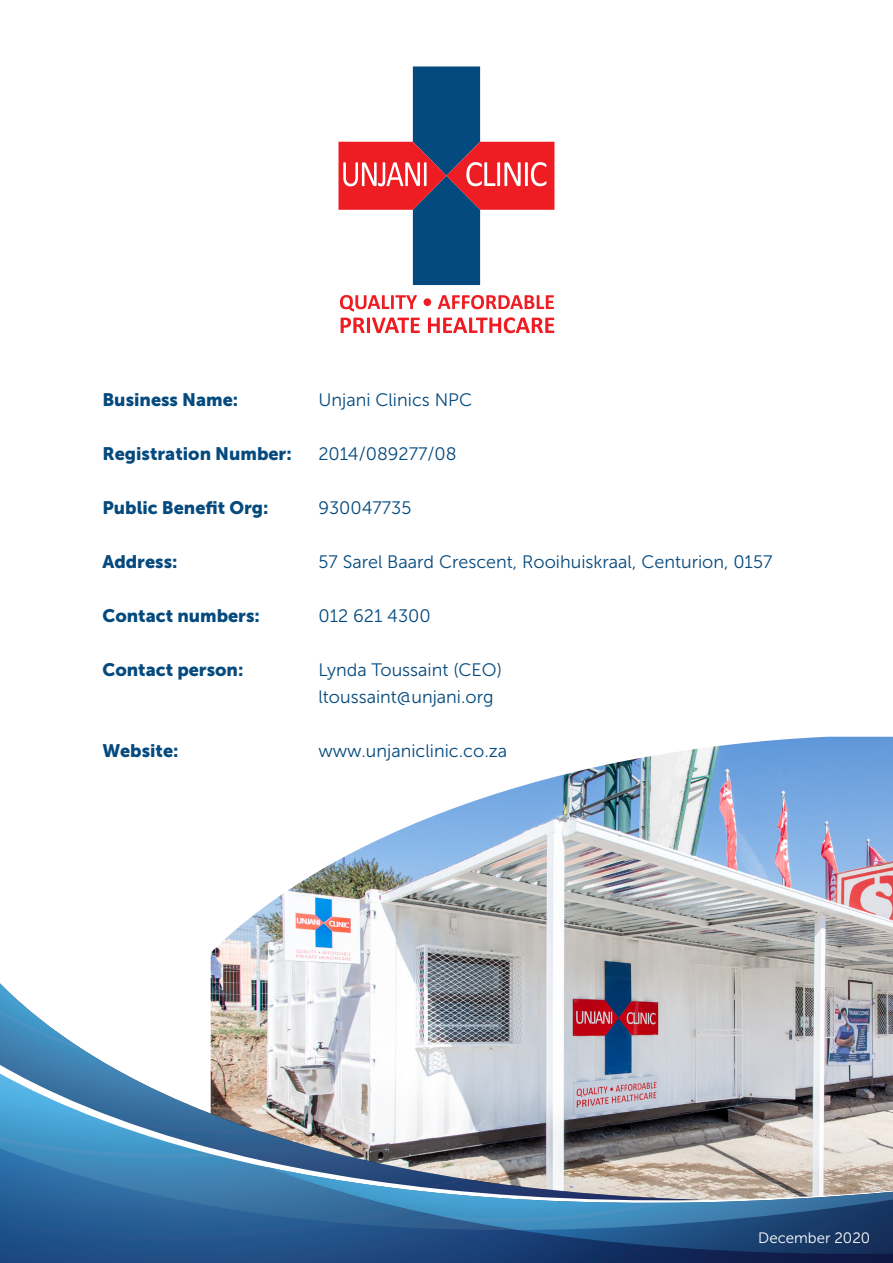
<style>
.page{position:relative;width:893px;height:1263px;background:#fff}
.page>*{position:absolute;margin:0;border:0;box-sizing:border-box;transform-origin:0 0}
.t1{font:18px/27px "Museo Sans 300";color:#054a7e}
.t2{font:18px "Museo Sans 900";color:#054a7e}
.t3{font:15px "Museo Sans 300";color:#fff}
</style>
<div class="page">
<img style="left:274px;top:737px;width:619px;height:286px">
<img style="left:210px;top:900px;width:488px;height:83px">
<img style="left:0;top:983px;width:698px;height:40px">
<img style="left:0;top:1023px;width:893px;height:50px">
<svg style="left:0;top:1073px;width:893px;height:20px"></svg>
<img style="left:0;top:1093px;width:893px;height:170px">
<svg style="left:338px;top:66px;width:216px;height:219px"></svg>
<svg style="left:340px;top:295px;width:77px;height:16px"></svg>
<svg style="left:424px;top:298px;width:7px;height:8px"></svg>
<svg style="left:438px;top:295px;width:116px;height:14px"></svg>
<svg style="left:341px;top:318px;width:79px;height:15px"></svg>
<svg style="left:428px;top:317px;width:126px;height:16px"></svg>
<p class="t2" style="left:102px;top:389px;width:137px">Business Name:</p>
<p class="t1" style="left:318px;top:386px;width:155px">Unjani Clinics NPC</p>
<p class="t2" style="left:102px;top:443px;width:191px">Registration Number:</p>
<p class="t1" style="left:318px;top:440px;width:140px">2014/089277/08</p>
<p class="t2" style="left:102px;top:497px;width:168px">Public Benefit Org:</p>
<p class="t1" style="left:318px;top:494px;width:94px">930047735</p>
<p class="t2" style="left:102px;top:551px;width:77px">Address:</p>
<p class="t1" style="left:318px;top:548px;width:455px">57 Sarel Baard Crescent, Rooihuiskraal, Centurion, 0157</p>
<p class="t2" style="left:102px;top:605px;width:159px">Contact numbers:</p>
<p class="t1" style="left:318px;top:602px;width:114px">012 621 4300</p>
<p class="t2" style="left:102px;top:659px;width:143px">Contact person:</p>
<p class="t1" style="left:318px;top:656px;width:185px">Lynda Toussaint (CEO) ltoussaint@unjani.org</p>
<p class="t2" style="left:102px;top:740px;width:78px">Website:</p>
<p class="t1" style="left:318px;top:737px;width:190px">www.unjaniclinic.co.za</p>
<p class="t3" style="left:758px;top:1230px;width:113px">December 2020</p>
</div>
